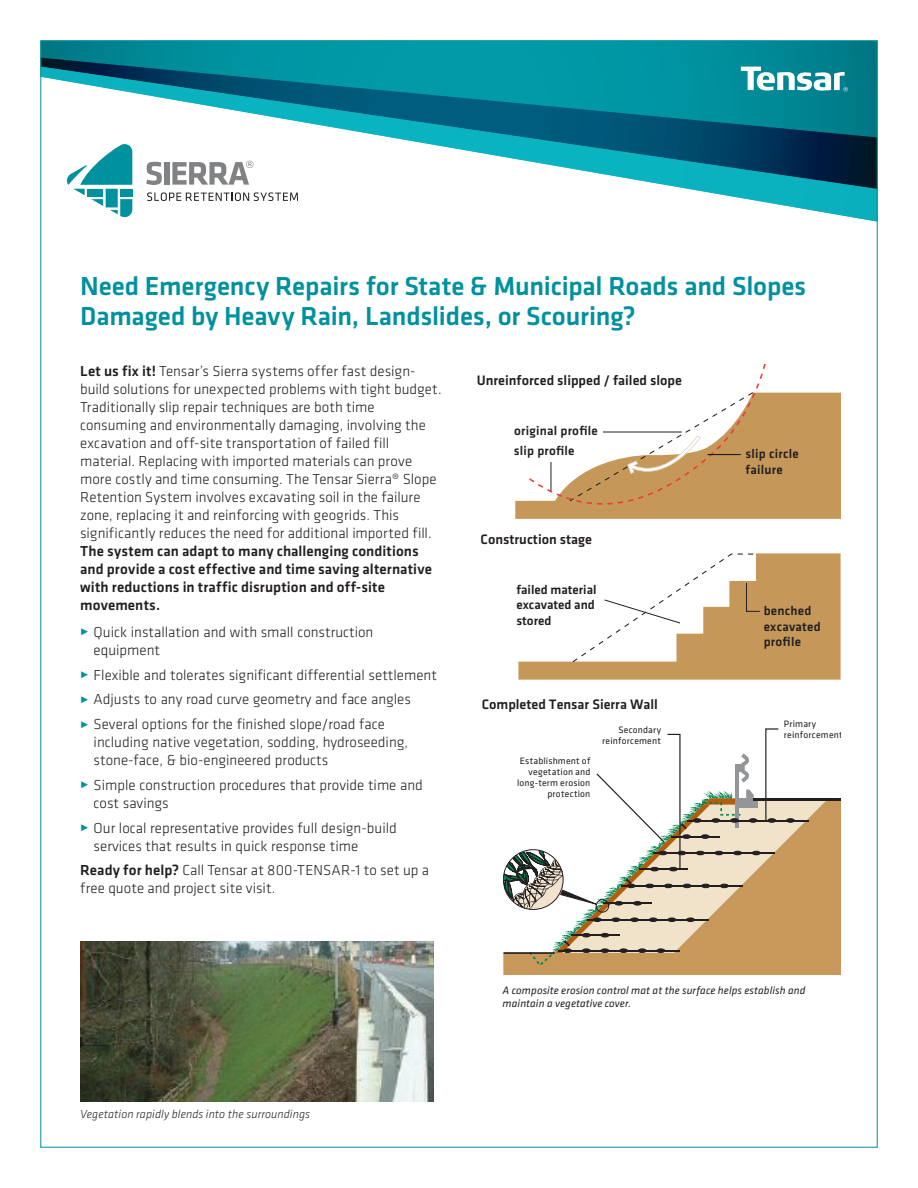
<style>
.page{position:relative;width:918px;height:1188px;background:#fff}
.page>*{position:absolute;margin:0;border:0;box-sizing:border-box;transform-origin:0 0}
._1_Page_Head{font:500 27px/30px "Klavika";letter-spacing:-.005em;color:#00919f}
._4_Body{font:300 15px/18px "Klavika";color:#231f20}
.t1{font:500 14.25px "Klavika";color:#231f20}
.t2{font:500 13.05px/15.8px "Klavika";letter-spacing:.015em;color:#231f20}
._6_Photo_Caption{font:italic 300 12px "Klavika";letter-spacing:.005em;color:#231f20}
.t3{font:italic 11.1px/13.4px "Klavika";letter-spacing:.01em;color:#231f20}
.t4{font:9.6px/11.1px "Klavika";letter-spacing:.02em;color:#231f20;text-align:right}
.s1{font-weight:500}
.s2{font-size:13.5px;color:#00919f}
</style>
<div class="page">
<svg style="left:40px;top:40px;width:838px;height:18px;background:#02909d"></svg>
<svg style="left:42px;top:58px;width:836px;height:9px;background:#008998"></svg>
<svg style="left:42px;top:67px;width:836px;height:155px"></svg>
<img style="left:80px;top:942px;width:353px;height:160px">
<svg style="left:146px;top:162px;width:16px;height:23px"></svg>
<div style="left:164px;top:162px;width:5px;height:23px;background:#808285"></div>
<svg style="left:147px;top:192px;width:151px;height:9px"></svg>
<svg style="left:67px;top:144px;width:65px;height:73px"></svg>
<svg style="left:172px;top:161px;width:82px;height:24px"></svg>
<svg style="left:741px;top:67px;width:107px;height:24px"></svg>
<svg style="left:515px;top:364px;width:326px;height:155px"></svg>
<hr style="left:708px;top:454px;width:33px;height:1px;background:#211d1e">
<svg style="left:518px;top:553px;width:323px;height:127px"></svg>
<div style="left:503px;top:801px;width:338px;height:174px;background:#c7985a"></div>
<hr style="left:754px;top:798px;width:87px;height:3px;background:#231f20">
<svg style="left:503px;top:728px;width:325px;height:240px"></svg>
<p class="_1_Page_Head" style="left:80px;top:270px;width:728px">Need Emergency Repairs for State &amp; Municipal Roads and Slopes<br>Damaged by Heavy Rain, Landslides, or Scouring?</p>
<p class="_4_Body" style="left:80px;top:362px;width:363px"><span class="s1">Let us fix it!</span> Tensar’s Sierra systems offer fast design&shy;build solutions for unexpected problems with tight budget.<br>Traditionally slip repair techniques are both time consuming and environmentally damaging, involving the excavation and off-site transportation of failed fill material. Replacing with imported materials can prove more costly and time consuming. The Tensar Sierra® Slope Retention System involves excavating soil in the failure zone, replacing it and reinforcing with geogrids. This significantly reduces the need for additional imported fill.<br><span class="s1">The system can adapt to many challenging conditions and provide a cost effective and time saving alternative with reductions in traffic disruption and off-site movements.</span></p>
<p class="_4_Body" style="left:94px;top:623px;width:281px;text-indent:-14px"><span class="s2">˴</span> Quick installation and with small construction equipment</p>
<p class="_4_Body" style="left:80px;top:665px;width:358px"><span class="s2">˴</span> Flexible and tolerates significant differential settlement</p>
<p class="_4_Body" style="left:80px;top:690px;width:332px"><span class="s2">˴</span> Adjusts to any road curve geometry and face angles</p>
<p class="_4_Body" style="left:94px;top:715px;width:316px;text-indent:-14px"><span class="s2">˴</span> Several options for the finished slope/road face including native vegetation, sodding, hydroseeding, stone-face, &amp; bio-engineered products</p>
<p class="_4_Body" style="left:94px;top:776px;width:331px;text-indent:-14px"><span class="s2">˴</span> Simple construction procedures that provide time and cost savings</p>
<p class="_4_Body" style="left:94px;top:818px;width:305px;text-indent:-14px"><span class="s2">˴</span> Our local representative provides full design-build services that results in quick response time</p>
<p class="_4_Body" style="left:80px;top:861px;width:350px"><span class="s1">Ready for help?</span> Call Tensar at 800-TENSAR-1 to set up a free quote and project site visit.</p>
<p class="t1" style="left:477px;top:370px;width:207px">Unreinforced slipped / failed slope</p>
<p class="t2" style="left:514px;top:421px;width:86px;line-height:19.6px">original profile slip profile</p>
<p class="t1" style="left:481px;top:530px;width:113px">Construction stage</p>
<p class="t2" style="left:516px;top:581px;width:82px">failed material excavated and stored</p>
<p class="t1" style="left:482px;top:695px;width:178px">Completed Tensar Sierra Wall</p>
<p class="t4" style="left:517px;top:755px;width:75px">Establishment of vegetation and long-term erosion protection</p>
<p class="t4" style="left:602px;top:724px;width:60px">Secondary reinforcement</p>
<p class="t2" style="left:746px;top:445px;width:55px">slip circle failure</p>
<p class="t2" style="left:764px;top:602px;width:58px">benched excavated profile</p>
<p class="t4" style="left:784px;top:718px;width:60px;text-align:left">Primary reinforcement</p>
<p class="t3" style="left:503px;top:983px;width:304px">A composite erosion control mat at the surface helps establish and maintain a vegetative cover.</p>
<p class="_6_Photo_Caption" style="left:80px;top:1107px;width:231px">Vegetation rapidly blends into the surroundings</p>
</div>
